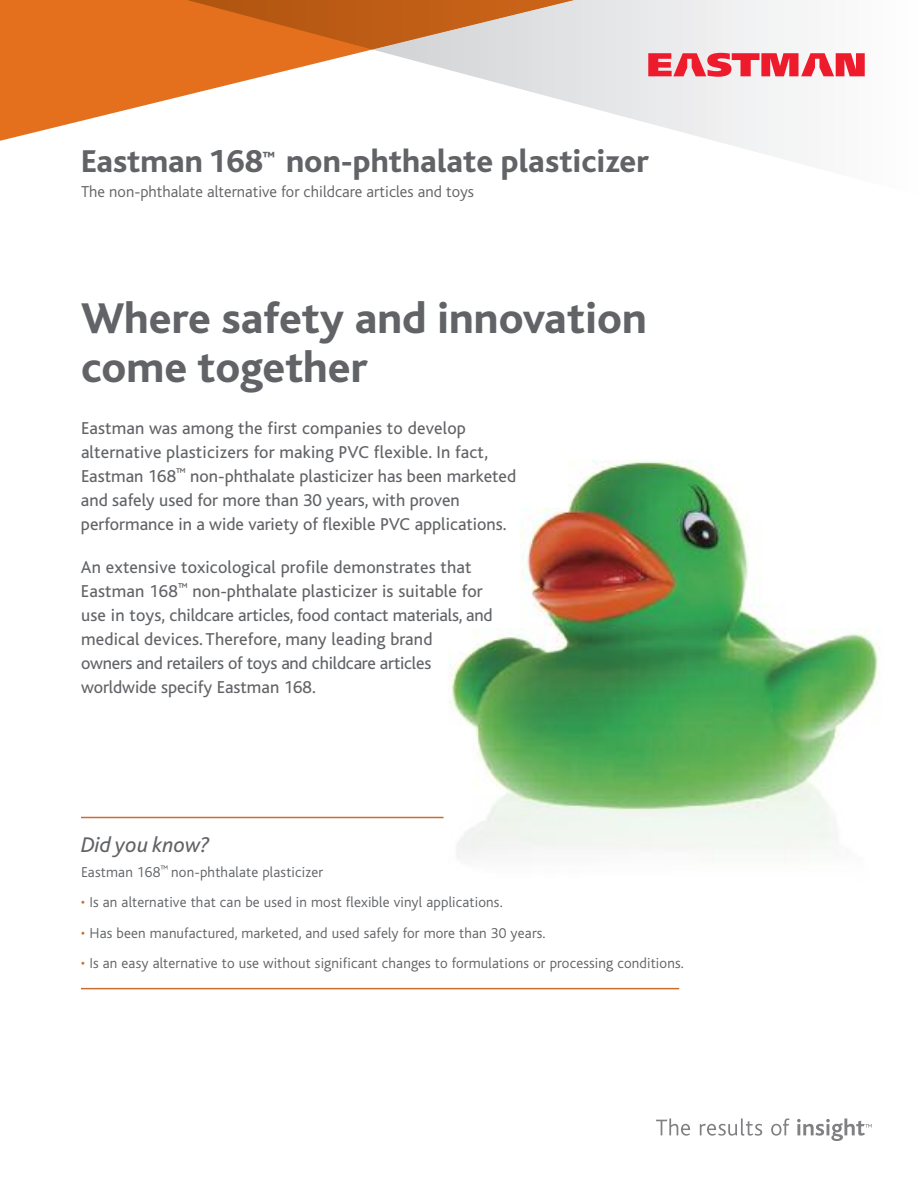
<style>
.page{position:relative;width:918px;height:1188px;background:#fff}
.page>*{position:absolute;margin:0;border:0;box-sizing:border-box;transform-origin:0 0}
.t1{font:800 45px/49.5px "Bliss";color:#616366}
.t2{font:800 33.15px "Bliss";color:#616366}
.t3{font:800 33px "Bliss";color:#616366}
.t4{font:italic 22.2px "Bliss";color:#616366}
.t5{font:18px/24px "Bliss";color:#616366}
.t6{font:300 16.5px "Bliss";color:#616366}
.t7{font:300 15px "Bliss";letter-spacing:.01em;color:#616366}
.t8{font:800 13.95px "Bliss";color:#616366}
.s1{font-size:33.15px}
.s2{color:#ca6e2d}
</style>
<div class="page">
<img style="left:400px;top:460px;width:479px;height:398px">
<svg style="left:0;top:0;width:372px;height:141px;fill:#e4701e"></svg>
<svg style="left:372px;top:0;width:424px;height:162px"></svg>
<svg style="left:145px;top:0;width:476px;height:49px;background:#d28a56"></svg>
<svg style="left:648px;top:53px;width:217px;height:24px"></svg>
<svg style="left:656px;top:1118px;width:34px;height:18px"></svg>
<svg style="left:700px;top:1118px;width:62px;height:18px"></svg>
<svg style="left:771px;top:1118px;width:18px;height:18px"></svg>
<svg style="left:797px;top:1118px;width:75px;height:23px"></svg>
<hr style="left:81px;top:817px;width:363px;height:1px;background:#ca6e2d">
<hr style="left:81px;top:988px;width:598px;height:1px;background:#ca6e2d">
<h3 class="t3" style="left:81px;top:149px;width:183px">Eastman <span class="s1">168</span></h3>
<p class="t8" style="left:263px;top:152px;width:14px">™</p>
<h2 class="t2" style="left:286px;top:149px;width:364px">non-phthalate plasticizer</h2>
<p class="t6" style="left:81px;top:186px;width:395px">The non-phthalate alternative for childcare articles and toys</p>
<h1 class="t1" style="left:81px;top:297px;width:567px">Where safety and innovation come together</h1>
<p class="t5" style="left:81px;top:417px;width:437px">Eastman was among the first companies to develop alternative plasticizers for making PVC flexible. In fact, Eastman 168<sup>™</sup> non-phthalate plasticizer has been marketed and safely used for more than 30 years, with proven performance in a wide variety of flexible PVC applications.</p>
<p class="t5" style="left:81px;top:557px;width:413px">An extensive toxicological profile demonstrates that Eastman 168<sup>™</sup> non-phthalate plasticizer is suitable for use in toys, childcare articles, food contact materials, and medical devices. Therefore, many leading brand<br>owners and retailers of toys and childcare articles worldwide specify Eastman 168.</p>
<p class="t4" style="left:81px;top:836px;width:130px">Did you know?</p>
<p class="t7" style="left:81px;top:866px;width:244px">Eastman 168<sup>™</sup> non-phthalate plasticizer</p>
<p class="t7" style="left:81px;top:897px;width:423px"><span class="s2">•</span> Is an alternative that can be used in most flexible vinyl applications.</p>
<p class="t7" style="left:81px;top:927px;width:466px"><span class="s2">•</span> Has been manufactured, marketed, and used safely for more than 30 years.</p>
<p class="t7" style="left:81px;top:957px;width:604px"><span class="s2">•</span> Is an easy alternative to use without significant changes to formulations or processing conditions.</p>
</div>
